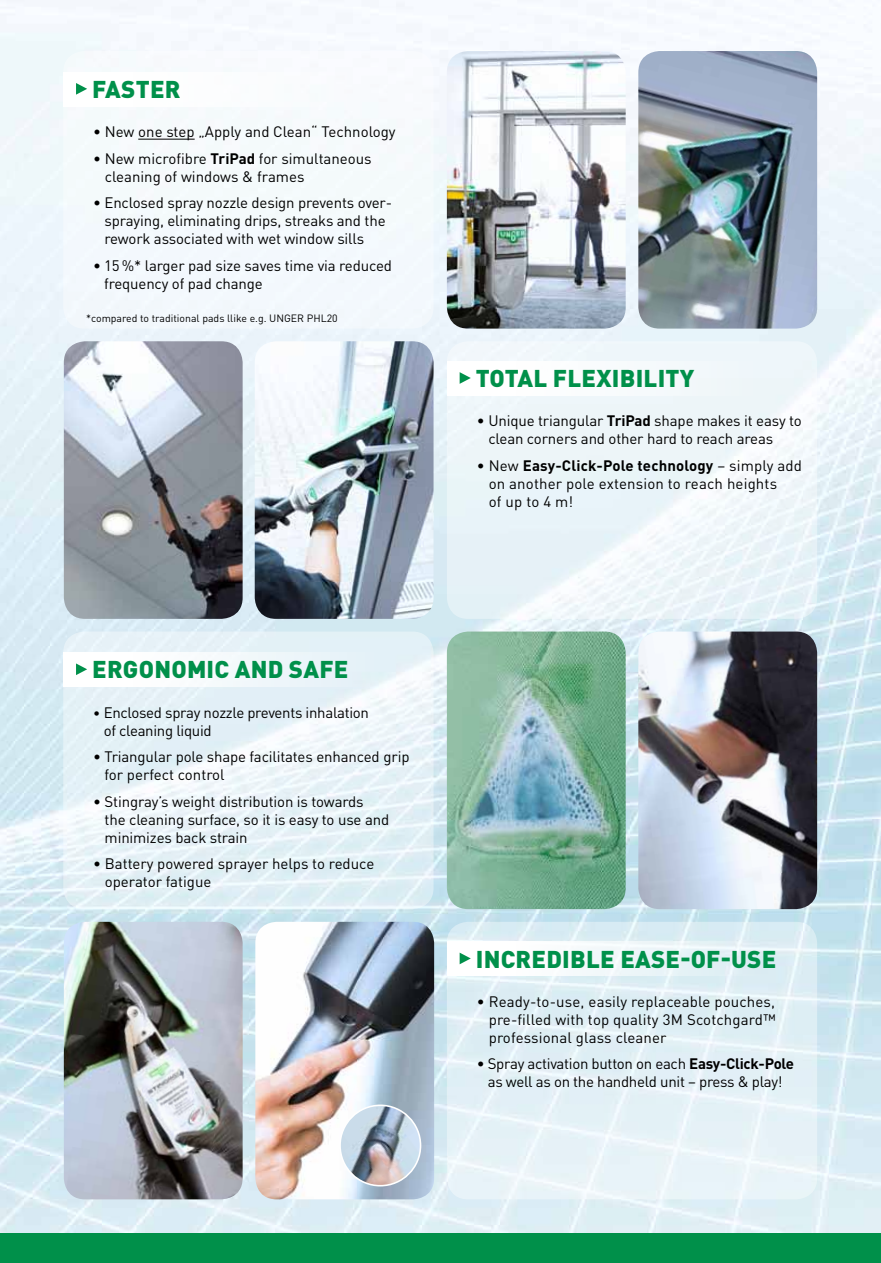
<style>
.page{position:relative;width:881px;height:1263px;background:#fff}
.page>*{position:absolute;margin:0;border:0;box-sizing:border-box;transform-origin:0 0}
.t1{font:900 24px "DIN Pro";letter-spacing:.01em;color:#00904a}
.t2{font:15px/18px "DIN Pro";letter-spacing:-.01em;color:#000}
.t3{font:15px/18px "DIN Pro";letter-spacing:.01em;color:#000}
.t4{font:10.5px "DIN Pro";color:#000}
.s1{font-weight:700}
.s2{font-size:13.5px}
</style>
<div class="page">
<img style="left:0;top:0;width:880px;height:1233px">
<div style="left:0;top:1233px;width:880px;height:30px;background:#00904a"></div>
<img style="left:446px;top:51px;width:179px;height:278px">
<img style="left:638px;top:51px;width:178px;height:278px">
<img style="left:64px;top:341px;width:178px;height:278px">
<img style="left:254px;top:341px;width:179px;height:278px">
<img style="left:446px;top:631px;width:179px;height:278px">
<img style="left:638px;top:631px;width:178px;height:278px">
<img style="left:64px;top:922px;width:178px;height:277px">
<img style="left:255px;top:922px;width:179px;height:277px">
<img style="left:340px;top:1105px;width:80px;height:81px;border-radius:40px">
<div style="left:339px;top:1104px;width:82px;height:82px;border:2px solid #fff;border-radius:50%"></div>
<div style="left:63px;top:51px;width:370px;height:278px;background:#f4fafd;border-radius:21px"></div>
<svg style="left:63px;top:631px;width:370px;height:278px;fill:#e5f1f7"></svg>
<svg style="left:446px;top:922px;width:370px;height:277px;background:#e3f0f6"></svg>
<div style="left:446px;top:341px;width:370px;height:278px;background:#edf5f9;border-radius:21px"></div>
<div style="left:63px;top:72px;width:370px;height:34px;background:#fff"></div>
<svg style="left:63px;top:653px;width:370px;height:34px;fill:#f4f9fb"></svg>
<div style="left:446px;top:361px;width:370px;height:34px;background:#f7fafc"></div>
<div style="left:446px;top:942px;width:370px;height:34px;background:linear-gradient(to right,#fff,#dbecf3)"></div>
<hr style="left:138px;top:139px;width:56px;height:1px;background:#000">
<svg style="left:76px;top:83px;width:11px;height:12px"></svg>
<svg style="left:76px;top:663px;width:11px;height:12px"></svg>
<svg style="left:459px;top:372px;width:11px;height:12px"></svg>
<svg style="left:459px;top:953px;width:11px;height:11px"></svg>
<h1 class="t1" style="left:92px;top:73px;width:90px">FASTER</h1>
<p class="t2" style="left:93px;top:122px;width:304px">• New one step „Apply and Clean“ Technology</p>
<p class="t2" style="left:105px;top:149px;width:268px;text-indent:-12px">• New microfibre <span class="s1">TriPad</span> for simultaneous cleaning of windows &amp; frames</p>
<p class="t2" style="left:104px;top:193px;width:289px;text-indent:-11px">• Enclosed spray nozzle design prevents over&shy;spraying, eliminating drips, streaks and the rework associated with wet window sills</p>
<p class="t2" style="left:104px;top:256px;width:289px;text-indent:-11px">• 15 %* larger pad size saves time via reduced frequency of pad change</p>
<p class="t4" style="left:86px;top:311px;width:253px">*compared to traditional pads llike e.g. UNGER PHL20</p>
<h1 class="t1" style="left:92px;top:653px;width:258px">ERGONOMIC AND SAFE</h1>
<p class="t2" style="left:104px;top:702px;width:267px;text-indent:-11px"><span class="s2">•</span> Enclosed spray nozzle prevents inhalation of cleaning liquid</p>
<p class="t2" style="left:104px;top:747px;width:307px;text-indent:-11px">• Triangular pole shape facilitates enhanced grip for perfect control</p>
<p class="t2" style="left:105px;top:791px;width:286px;text-indent:-12px">• Stingray’s weight distribution is towards<br>the cleaning surface, so it is easy to use and minimizes back strain</p>
<p class="t2" style="left:105px;top:854px;width:271px;text-indent:-12px">• Battery powered sprayer helps to reduce operator fatigue</p>
<h1 class="t1" style="left:475px;top:362px;width:16px">TOTA</h1>
<h1 class="t1" style="left:533px;top:362px;width:162px">L FLEXIBILITY</h1>
<p class="t2" style="left:488px;top:411px;width:315px;text-indent:-12px">• Unique triangular <span class="s1">TriPad</span> shape makes it easy to clean corners and other hard to reach areas</p>
<p class="t3" style="left:488px;top:456px;width:315px;text-indent:-12px">• New <span class="s1">Easy-Click-Pole technology</span> – simply add on another pole extension to reach heights<br>of up to 4 m!</p>
<h1 class="t1" style="left:475px;top:942px;width:14px">INCREDI</h1>
<h1 class="t1" style="left:570px;top:942px;width:66px">BLE EASE</h1>
<h1 class="t1" style="left:680px;top:942px;width:82px">-OF-USE</h1>
<p class="t2" style="left:488px;top:992px;width:288px;text-align:justify;text-indent:-12px">• Ready-to-use, easily replaceable pouches, pre-filled with top quality 3M Scotchgard™ professional glass cleaner</p>
<p class="t2" style="left:476px;top:1054px;width:318px;text-align:center">• Spray activation button on each <span class="s1">Easy-Click-Pole </span>as well as on the handheld unit – press &amp; play!</p>
</div>
